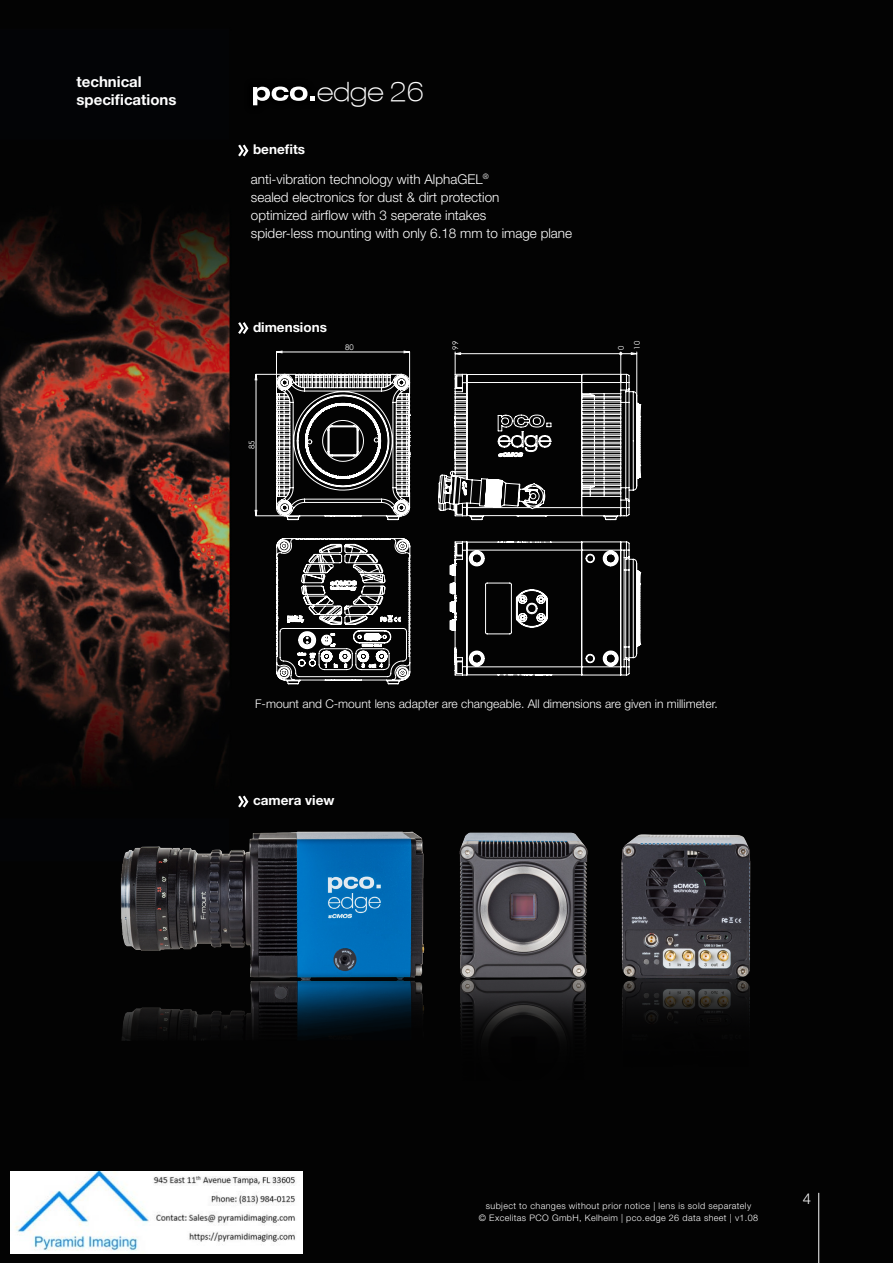
<style>
.page{position:relative;width:893px;height:1263px;background:#fff}
.page>*{position:absolute;margin:0;border:0;box-sizing:border-box;transform-origin:0 0}
.t1{font:100 expanded 26.55px "Helvetica Neue";color:#fff}
.Titel{font:700 15px "Helvetica Neue LT Std";color:#fff}
.t2{font:300 15px "Helvetica Neue LT Std";color:#fff}
.t3{font:300 13.5px "Helvetica Neue LT Std";color:#fff}
.GS_grau{font:700 13.5px "Helvetica Neue LT Std";color:#fff}
.GS_schwarz{font:700 13.5px "Helvetica Neue LT Std";color:#fff}
.Zwischentitel{font:700 13.5px "Helvetica Neue LT Std";color:#fff}
.GS_schwarz-2{font:300 12px "Helvetica Neue LT Std";color:#fff}
.t4{font:300 9px/12px "Helvetica Neue LT Std";letter-spacing:.04em;color:#fff;text-align:center}
.t5{font:7.8px "Century Gothic";color:#fff}
</style>
<div class="page">
<img style="left:0;top:0;width:893px;height:1263px">
<hr style="left:818px;top:1193px;width:1px;height:70px;background:#fff">
<svg style="left:236px;top:793px;width:15px;height:17px"></svg>
<img style="left:450px;top:821px;width:148px;height:276px">
<img style="left:100px;top:821px;width:346px;height:220px">
<img style="left:616px;top:830px;width:142px;height:259px">
<svg style="left:236px;top:320px;width:15px;height:16px"></svg>
<svg style="left:276px;top:351px;width:134px;height:1px"></svg>
<hr style="left:276px;top:352px;width:1px;height:30px;background:#fff">
<hr style="left:409px;top:352px;width:1px;height:30px;background:#fff">
<hr style="left:276px;top:352px;width:134px;height:1px;background:#fff">
<svg style="left:255px;top:374px;width:155px;height:146px;background:#434343"></svg>
<svg style="left:450px;top:541px;width:190px;height:134px;background:#2a2a2a"></svg>
<svg style="left:276px;top:538px;width:134px;height:146px"></svg>
<svg style="left:438px;top:352px;width:202px;height:168px;background:#383838"></svg>
<svg style="left:236px;top:142px;width:15px;height:17px"></svg>
<div style="left:244px;top:78px;width:80px;height:36px;background:#000"></div>
<svg style="left:253px;top:87px;width:62px;height:18px"></svg>
<img style="left:10px;top:1172px;width:293px;height:81px">
<p class="Titel" style="left:77px;top:73px;width:67px">technical</p>
<p class="Titel" style="left:77px;top:91px;width:101px">specifications</p>
<p class="t1" style="left:317px;top:75px;width:108px">edge 26</p>
<p class="Zwischentitel" style="left:253px;top:141px;width:54px">benefits</p>
<p class="t3" style="left:251px;top:171px;width:239px">anti-vibration technology with AlphaGEL<sup>®</sup></p>
<p class="t3" style="left:251px;top:189px;width:250px">sealed electronics for dust &amp; dirt protection</p>
<p class="t3" style="left:251px;top:207px;width:237px">optimized airflow with 3 seperate intakes</p>
<p class="t3" style="left:251px;top:225px;width:323px">spider-less mounting with only 6.18 mm to image plane</p>
<p class="GS_schwarz" style="left:253px;top:319px;width:75px">dimensions</p>
<p class="t5" style="left:345px;top:342px;width:10px">80</p>
<p class="t5" style="left:246px;top:449px;width:10px;rotate:-90deg">85</p>
<p class="t5" style="left:450px;top:350px;width:10px;rotate:-90deg">99</p>
<p class="t5" style="left:631px;top:350px;width:10px;rotate:-90deg">10</p>
<p class="t5" style="left:615px;top:350px;width:6px;rotate:-90deg">0</p>
<p class="GS_schwarz-2" style="left:255px;top:697px;width:464px">F-mount and C-mount lens adapter are changeable. All dimensions are given in millimeter.</p>
<p class="GS_grau" style="left:253px;top:792px;width:83px">camera view</p>
<p class="t4" style="left:479px;top:1199px;width:281px">subject to changes without prior notice | lens is sold separately<br>© Excelitas PCO GmbH, Kelheim | pco.edge 26 data sheet | v1.08</p>
<p class="t2" style="left:803px;top:1189px;width:10px">4</p>
</div>
